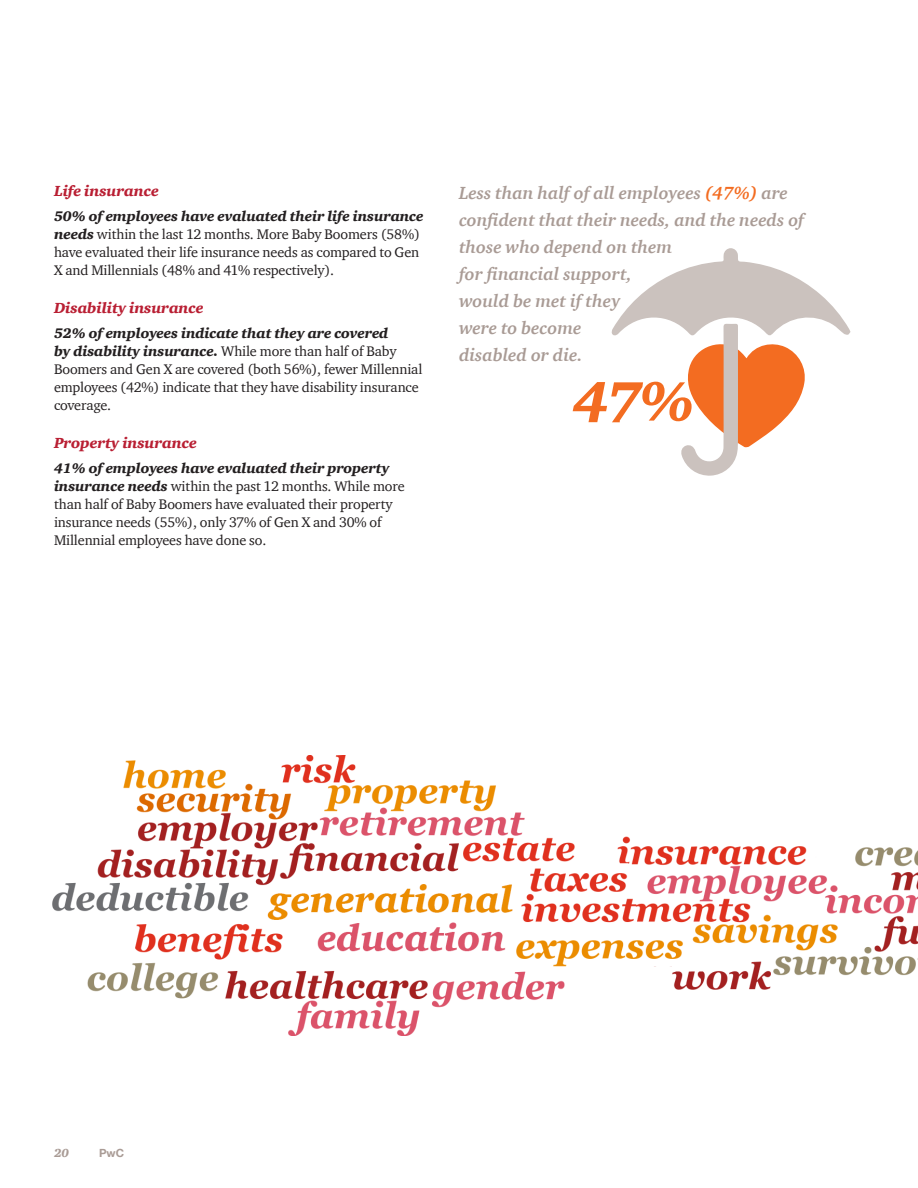
<style>
.page{position:relative;width:918px;height:1188px;background:#fff}
.page>*{position:absolute;margin:0;border:0;box-sizing:border-box;transform-origin:0 0}
.Callout__box{font:italic 900 57px "ITC Charter Com";color:#f36c21}
.callout_grey_12_18{font:italic 700 18px/27px "ITC Charter Com";color:#a99b95}
.Headline_3{font:italic 900 15px "ITC Charter Com";letter-spacing:-.01em;color:#b91f33}
.body_text{font:14.25px/18px "ITC Charter Com";letter-spacing:-.01em;color:#231f20}
.t1{font:italic 900 12px "ITC Charter Com";color:#a99b95}
.t2{font:700 11.25px "Helvetica Neue";color:#a99b95}
.s1{font-weight:900;font-style:italic}
.s2{color:#f36c21}
</style>
<div class="page">
<svg style="left:611px;top:248px;width:239px;height:228px"></svg>
<img style="left:52px;top:755px;width:866px;height:280px">
<p class="Headline_3" style="left:54px;top:182px;width:106px">Life insurance</p>
<p class="body_text" style="left:54px;top:207px;width:371px"><span class="s1">50% of employees have evaluated their life insurance needs</span> within the last 12 months. More Baby Boomers (58%) have evaluated their life insurance needs as compared to Gen X and Millennials (48% and 41% respectively).</p>
<p class="Headline_3" style="left:54px;top:299px;width:151px">Disability insurance</p>
<p class="body_text" style="left:54px;top:324px;width:370px"><span class="s1">52% of employees indicate that they are covered<br>by disability insurance.</span> While more than half of Baby Boomers and Gen X are covered (both 56%), fewer Millennial employees (42%) indicate that they have disability insurance coverage.</p>
<p class="Headline_3" style="left:54px;top:434px;width:144px">Property insurance</p>
<p class="body_text" style="left:54px;top:459px;width:352px"><span class="s1">41% of employees have evaluated their property insurance needs</span> within the past 12 months. While more than half of Baby Boomers have evaluated their property insurance needs (55%), only 37% of Gen X and 30% of Millennial employees have done so.</p>
<p class="callout_grey_12_18" style="left:459px;top:179px;width:347px">Less than half of all employees <span class="s2">(47%)</span> are confident that their needs, and the needs of those who depend on them<br>for financial support,<br>would be met if they<br>were to become<br>disabled or die.</p>
<p class="Callout__box" style="left:573px;top:366px;width:123px">47%</p>
<p class="t1" style="left:54px;top:1146px;width:17px">20</p>
<p class="t2" style="left:99px;top:1144px;width:26px">PwC</p>
</div>
